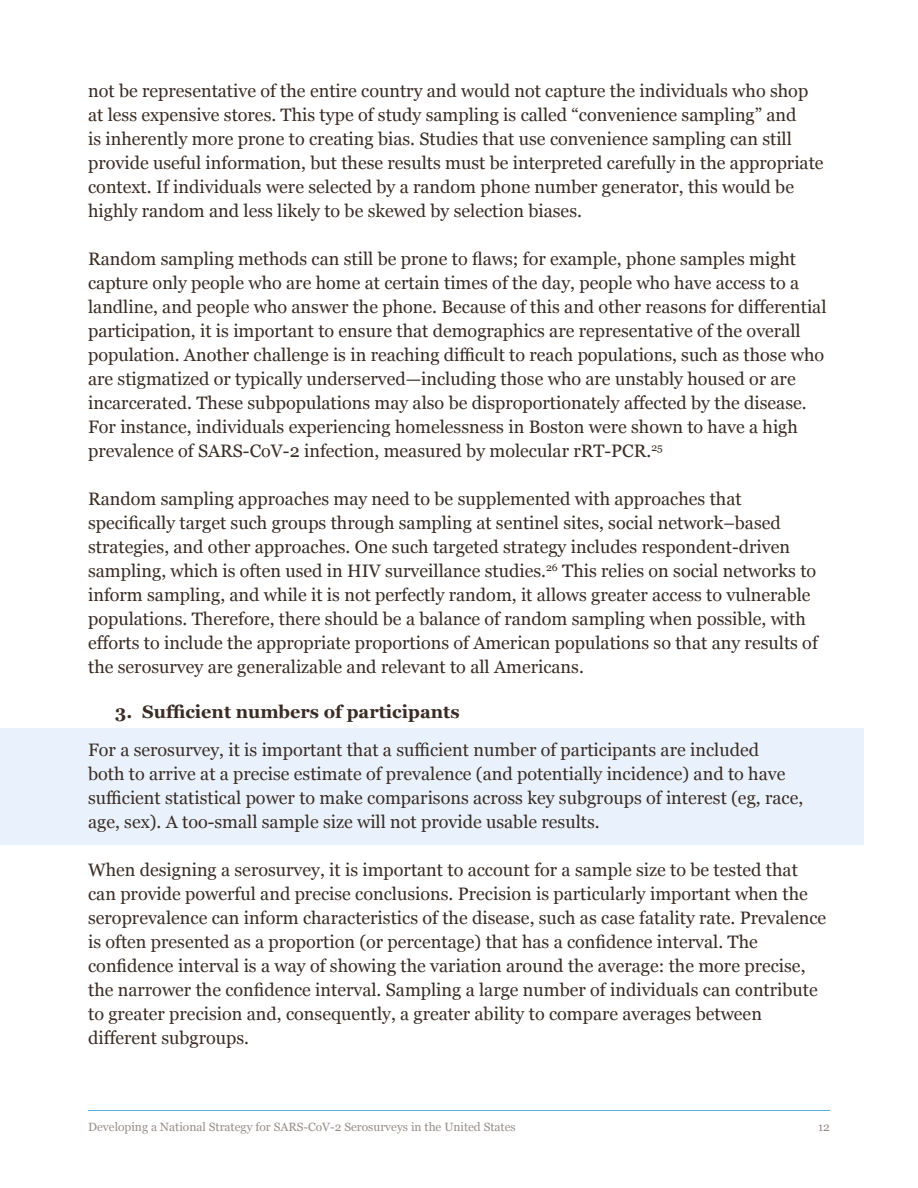
<style>
.page{position:relative;width:918px;height:1188px;background:#fff}
.page>*{position:absolute;margin:0;border:0;box-sizing:border-box;transform-origin:0 0}
.Paragraph_Highlight{font:18px/24px "Georgia";color:#3a2c24}
.t1{font:700 18px "Georgia";color:#3a2c24}
.t2{font:12px "Georgia";color:#988e89}
</style>
<div class="page">
<hr style="left:88px;top:1110px;width:742px;height:1px;background:#5aace5">
<div style="left:0;top:728px;width:864px;height:117px;background:#e9f2fc"></div>
<p class="Paragraph_Highlight" style="left:88px;top:78px;width:737px">not be representative of the entire country and would not capture the individuals who shop at less expensive stores. This type of study sampling is called “convenience sampling” and<br>is inherently more prone to creating bias. Studies that use convenience sampling can still provide useful information, but these results must be interpreted carefully in the appropriate context. If individuals were selected by a random phone number generator, this would be highly random and less likely to be skewed by selection biases.</p>
<p class="Paragraph_Highlight" style="left:88px;top:246px;width:740px">Random sampling methods can still be prone to flaws; for example, phone samples might capture only people who are home at certain times of the day, people who have access to a landline, and people who answer the phone. Because of this and other reasons for differential participation, it is important to ensure that demographics are representative of the overall population. Another challenge is in reaching difficult to reach populations, such as those who are stigmatized or typically underserved—including those who are unstably housed or are incarcerated. These subpopulations may also be disproportionately affected by the disease.<br>For instance, individuals experiencing homelessness in Boston were shown to have a high prevalence of SARS-CoV-2 infection, measured by molecular rRT-PCR.<sup>25</sup></p>
<p class="Paragraph_Highlight" style="left:88px;top:486px;width:731px">Random sampling approaches may need to be supplemented with approaches that specifically target such groups through sampling at sentinel sites, social network–based strategies, and other approaches. One such targeted strategy includes respondent-driven sampling, which is often used in HIV surveillance studies.<sup>26</sup> This relies on social networks to inform sampling, and while it is not perfectly random, it allows greater access to vulnerable populations. Therefore, there should be a balance of random sampling when possible, with efforts to include the appropriate proportions of American populations so that any results of the serosurvey are generalizable and relevant to all Americans.</p>
<p class="t1" style="left:115px;top:698px;width:346px">3. Sufficient numbers of participants</p>
<p class="Paragraph_Highlight" style="left:88px;top:737px;width:717px">For a serosurvey, it is important that a sufficient number of participants are included<br>both to arrive at a precise estimate of prevalence (and potentially incidence) and to have sufficient statistical power to make comparisons across key subgroups of interest (eg, race, age, sex). A too-small sample size will not provide usable results.</p>
<p class="Paragraph_Highlight" style="left:88px;top:857px;width:740px">When designing a serosurvey, it is important to account for a sample size to be tested that can provide powerful and precise conclusions. Precision is particularly important when the seroprevalence can inform characteristics of the disease, such as case fatality rate. Prevalence is often presented as a proportion (or percentage) that has a confidence interval. The confidence interval is a way of showing the variation around the average: the more precise, the narrower the confidence interval. Sampling a large number of individuals can contribute to greater precision and, consequently, a greater ability to compare averages between different subgroups.</p>
<p class="t2" style="left:88px;top:1118px;width:429px">Developing a National Strategy for SARS-CoV-2 Serosurveys in the United States</p>
<p class="t2" style="left:818px;top:1118px;width:13px">12</p>
</div>
